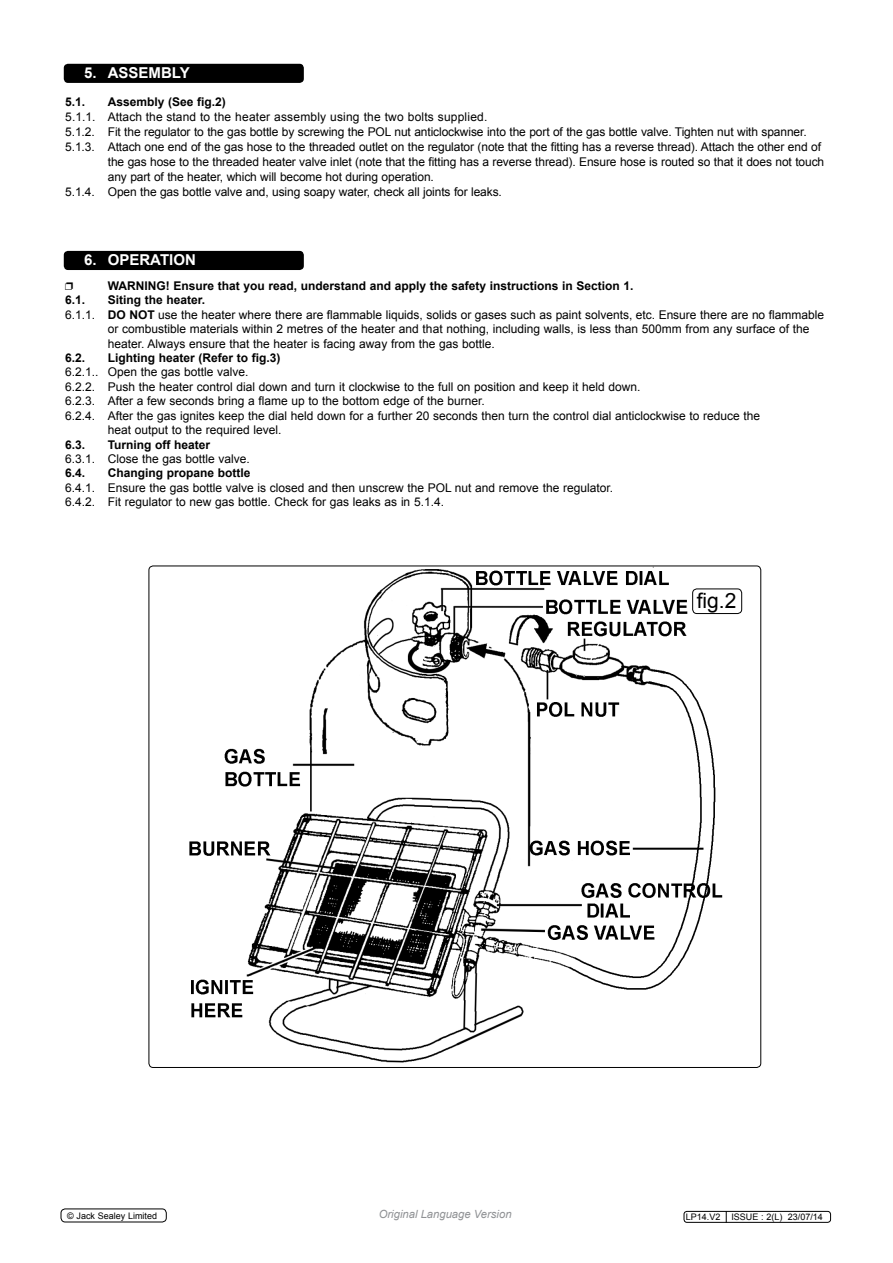
<style>
.page{position:relative;width:893px;height:1263px;background:#fff}
.page>*{position:absolute;margin:0;border:0;box-sizing:border-box;transform-origin:0 0}
.t1{font:21px "Arial";color:#000}
.t2{font:700 15px "Arial";color:#fff}
.t3{font:12px/14.4px "Arial";color:#000}
.t4{font:700 12px "Arial";color:#000}
.t5{font:italic 11.25px "Arial";color:#8f9194}
.t6{font:9px "Arial";color:#000}
.s1{font-weight:700}
</style>
<div class="page">
<img style="left:189px;top:569px;width:533px;height:494px">
<div style="left:692px;top:588px;width:50px;height:26px;border:1px solid #000;border-radius:4px"></div>
<div style="left:61px;top:1208px;width:106px;height:14px;border:1px solid #000;border-radius:4px"></div>
<div style="left:684px;top:1211px;width:147px;height:12px;border:1px solid #000;border-radius:3px"></div>
<svg style="left:726px;top:1211px;width:1px;height:12px"></svg>
<div style="left:64px;top:64px;width:240px;height:19px;background:#000;border-radius:4px"></div>
<div style="left:64px;top:251px;width:240px;height:19px;background:#000;border-radius:4px"></div>
<p class="t2" style="left:84px;top:63px;width:24px">5. assembly</p>
<p class="t4" style="left:65px;top:94px;width:22px">5.1.</p>
<p class="t4" style="left:108px;top:94px;width:120px">Assembly (See fig.2)</p>
<p class="t3" style="left:65px;top:110px;width:424px">5.1.1. Attach the stand to the heater assembly using the two bolts supplied.</p>
<p class="t3" style="left:65px;top:125px;width:743px">5.1.2. Fit the regulator to the gas bottle by screwing the POL nut anticlockwise into the port of the gas bottle valve. Tighten nut with spanner.</p>
<p class="t3" style="left:65px;top:140px;width:757px">5.1.3. Attach one end of the gas hose to the threaded outlet on the regulator (note that the fitting has a reverse thread). Attach the other end of</p>
<p class="t3" style="left:108px;top:155px;width:718px">the gas hose to the threaded heater valve inlet (note that the fitting has a reverse thread). Ensure hose is routed so that it does not touch</p>
<p class="t3" style="left:108px;top:170px;width:328px">any part of the heater, which will become hot during operation.</p>
<p class="t3" style="left:65px;top:185px;width:438px">5.1.4. Open the gas bottle valve and, using soapy water, check all joints for leaks.</p>
<p class="t2" style="left:84px;top:250px;width:24px">6. operation</p>
<p class="t4" style="left:108px;top:278px;width:527px">WARNING! Ensure that you read, understand and apply the safety instructions in Section 1.</p>
<p class="t4" style="left:65px;top:292px;width:22px">6.1.</p>
<p class="t4" style="left:108px;top:292px;width:99px">Siting the heater.</p>
<p class="t3" style="left:65px;top:308px;width:760px">6.1.1. <span class="s1">DO NOT</span> use the heater where there are flammable liquids, solids or gases such as paint solvents, etc. Ensure there are no flammable</p>
<p class="t3" style="left:108px;top:322px;width:703px">or combustible materials within 2 metres of the heater and that nothing, including walls, is less than 500mm from any surface of the</p>
<p class="t3" style="left:108px;top:336px;width:388px">heater. Always ensure that the heater is facing away from the gas bottle.</p>
<p class="t4" style="left:65px;top:350px;width:22px">6.2.</p>
<p class="t4" style="left:108px;top:350px;width:174px">Lighting heater (Refer to fig.3)</p>
<p class="t3" style="left:65px;top:365px;width:185px">6.2.1.. Open the gas bottle valve.</p>
<p class="t3" style="left:65px;top:380px;width:577px">6.2.2. Push the heater control dial down and turn it clockwise to the full on position and keep it held down.</p>
<p class="t3" style="left:65px;top:394px;width:421px">6.2.3. After a few seconds bring a flame up to the bottom edge of the burner.</p>
<p class="t3" style="left:65px;top:408px;width:696px">6.2.4. After the gas ignites keep the dial held down for a further 20 seconds then turn the control dial anticlockwise to reduce the</p>
<p class="t3" style="left:108px;top:423px;width:175px">heat output to the required level.</p>
<p class="t4" style="left:65px;top:436px;width:22px">6.3.</p>
<p class="t4" style="left:108px;top:436px;width:104px">Turning off heater</p>
<p class="t3" style="left:65px;top:452px;width:186px">6.3.1. Close the gas bottle valve.</p>
<p class="t4" style="left:65px;top:465px;width:22px">6.4.</p>
<p class="t4" style="left:108px;top:465px;width:144px">Changing propane bottle</p>
<p class="t3" style="left:65px;top:480px;width:549px">6.4.1. Ensure the gas bottle valve is closed and then unscrew the POL nut and remove the regulator.<br>6.4.2. Fit regulator to new gas bottle. Check for gas leaks as in 5.1.4.</p>
<h1 class="t1" style="left:697px;top:587px;width:41px">fig.2</h1>
<p class="t6" style="left:67px;top:1210px;width:91px">© Jack Sealey Limited</p>
<p class="t5" style="left:379px;top:1206px;width:134px">Original Language Version</p>
<p class="t6" style="left:686px;top:1211px;width:139px">LP14.V2 ISSU E : 2(L) 23/07/14</p>
</div>
